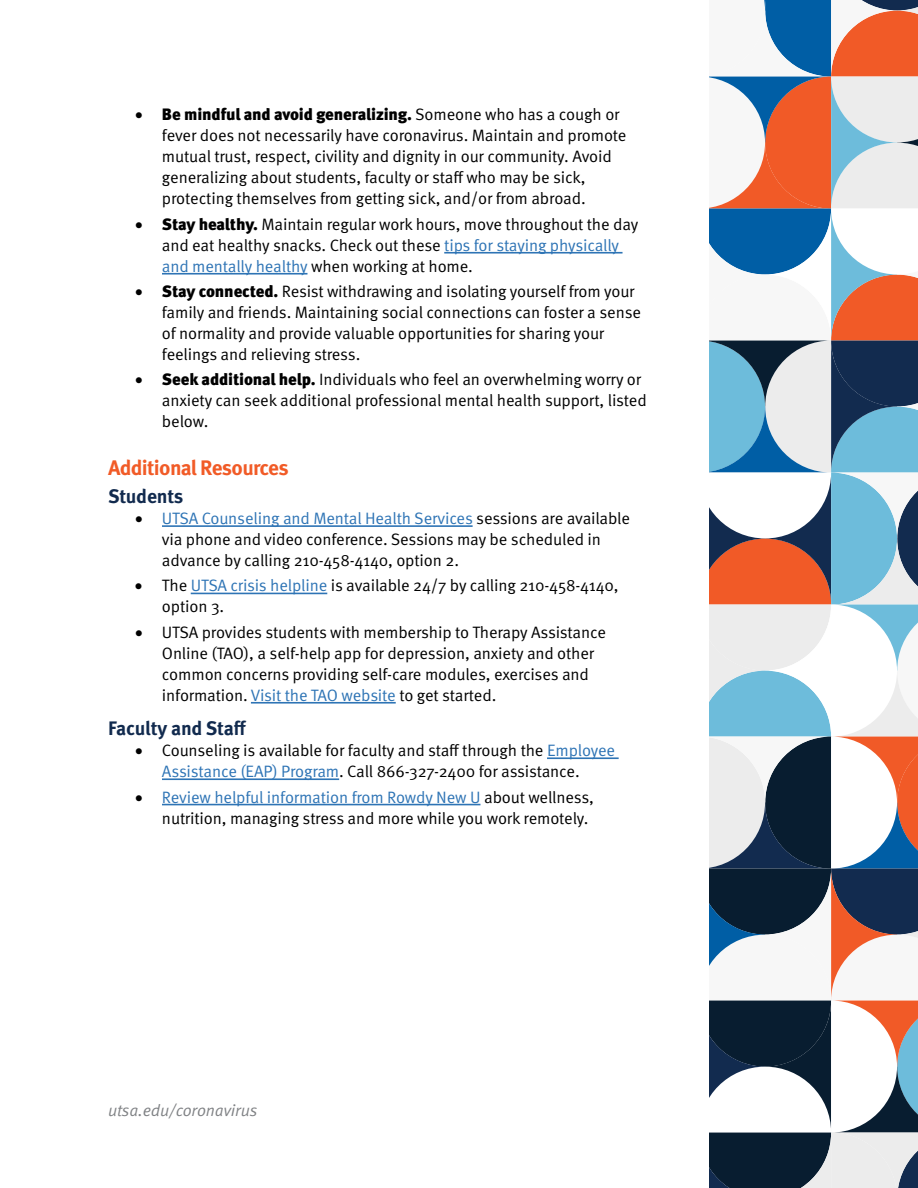
<style>
.page{position:relative;width:918px;height:1188px;background:#fff}
.page>*{position:absolute;margin:0;border:0;box-sizing:border-box;transform-origin:0 0}
.t1{font:700 21px "Meta Pro";letter-spacing:-.03em;color:#f15b27}
.t2{font:700 19.5px "Meta Pro";letter-spacing:-.01em;color:#112a4e}
.t3{font:16.5px/21px "Meta Pro Norm";letter-spacing:-.01em;color:#000}
.t4{font:900 16.5px "Meta Pro";letter-spacing:-.01em;color:#000}
.t5{font:16.5px "Meta Pro Norm Ita";letter-spacing:-.01em;color:#808285}
.s1{font-family:"Meta Pro Norm";font-weight:400}
.s2{font-family:"Meta Pro";font-weight:900}
.s3{color:#2e74b5}
</style>
<div class="page">
<svg style="left:710px;top:0;width:208px;height:1188px"></svg>
<hr style="left:444px;top:252px;width:179px;height:2px;background:#2e74b5">
<hr style="left:162px;top:273px;width:145px;height:2px;background:#2e74b5">
<hr style="left:162px;top:525px;width:311px;height:2px;background:#2e74b5">
<hr style="left:191px;top:593px;width:136px;height:1px;background:#2e74b5">
<hr style="left:251px;top:702px;width:145px;height:2px;background:#2e74b5">
<hr style="left:547px;top:757px;width:72px;height:2px;background:#2e74b5">
<hr style="left:162px;top:778px;width:177px;height:2px;background:#2e74b5">
<hr style="left:162px;top:804px;width:318px;height:1px;background:#2e74b5">
<p class="t4" style="left:135px;top:102px;width:486px">• Be mindful and avoid generalizing. <span class="s1">Someone who has a cough or</span></p>
<p class="t3" style="left:162px;top:124px;width:466px">fever does not necessarily have coronavirus. Maintain and promote mutual trust, respect, civility and dignity in our community. Avoid generalizing about students, faculty or staff who may be sick, protecting themselves from getting sick, and/or from abroad.</p>
<p class="t3" style="left:162px;top:213px;width:478px;text-indent:-27px">• <span class="s2">Stay healthy.</span> Maintain regular work hours, move throughout the day and eat healthy snacks. Check out these <span class="s3">tips for staying physically and mentally healthy</span> when working at home.</p>
<p class="t3" style="left:162px;top:280px;width:481px;text-indent:-27px">• <span class="s2">Stay connected.</span> Resist withdrawing and isolating yourself from your family and friends. Maintaining social connections can foster a sense of normality and provide valuable opportunities for sharing your feelings and relieving stress.</p>
<p class="t3" style="left:162px;top:368px;width:486px;text-indent:-27px">• <span class="s2">Seek additional help.</span> Individuals who feel an overwhelming worry or anxiety can seek additional professional mental health support, listed below.</p>
<p class="t1" style="left:108px;top:452px;width:182px">Additional Resources</p>
<p class="t2" style="left:108px;top:481px;width:77px">Students</p>
<p class="t3" style="left:162px;top:507px;width:470px;text-indent:-27px">• <span class="s3">UTSA Counseling and Mental Health Services</span> sessions are available via phone and video conference. Sessions may be scheduled in advance by calling 210-458-4140, option 2.</p>
<p class="t3" style="left:162px;top:574px;width:458px;text-indent:-27px">• The <span class="s3">UTSA crisis helpline</span> is available 24/7 by calling 210-458-4140, option 3.</p>
<p class="t3" style="left:162px;top:621px;width:445px;text-indent:-27px">• UTSA provides students with membership to Therapy Assistance Online (TAO), a self-help app for depression, anxiety and other common concerns providing self-care modules, exercises and information. <span class="s3">Visit the TAO website</span> to get started.</p>
<p class="t2" style="left:108px;top:713px;width:140px">Faculty and Staff</p>
<p class="t3" style="left:135px;top:739px;width:482px;text-align:center">• Counseling is available for faculty and staff through the <span class="s3">Employee<br>Assistance (EAP) Program</span>. Call 866-327-2400 for assistance.</p>
<p class="t3" style="left:162px;top:785px;width:433px;text-indent:-27px">• <span class="s3">Review helpful information from Rowdy New U</span> about wellness, nutrition, managing stress and more while you work remotely.</p>
<p class="t5" style="left:108px;top:1098px;width:151px">utsa.edu/coronavirus</p>
</div>
